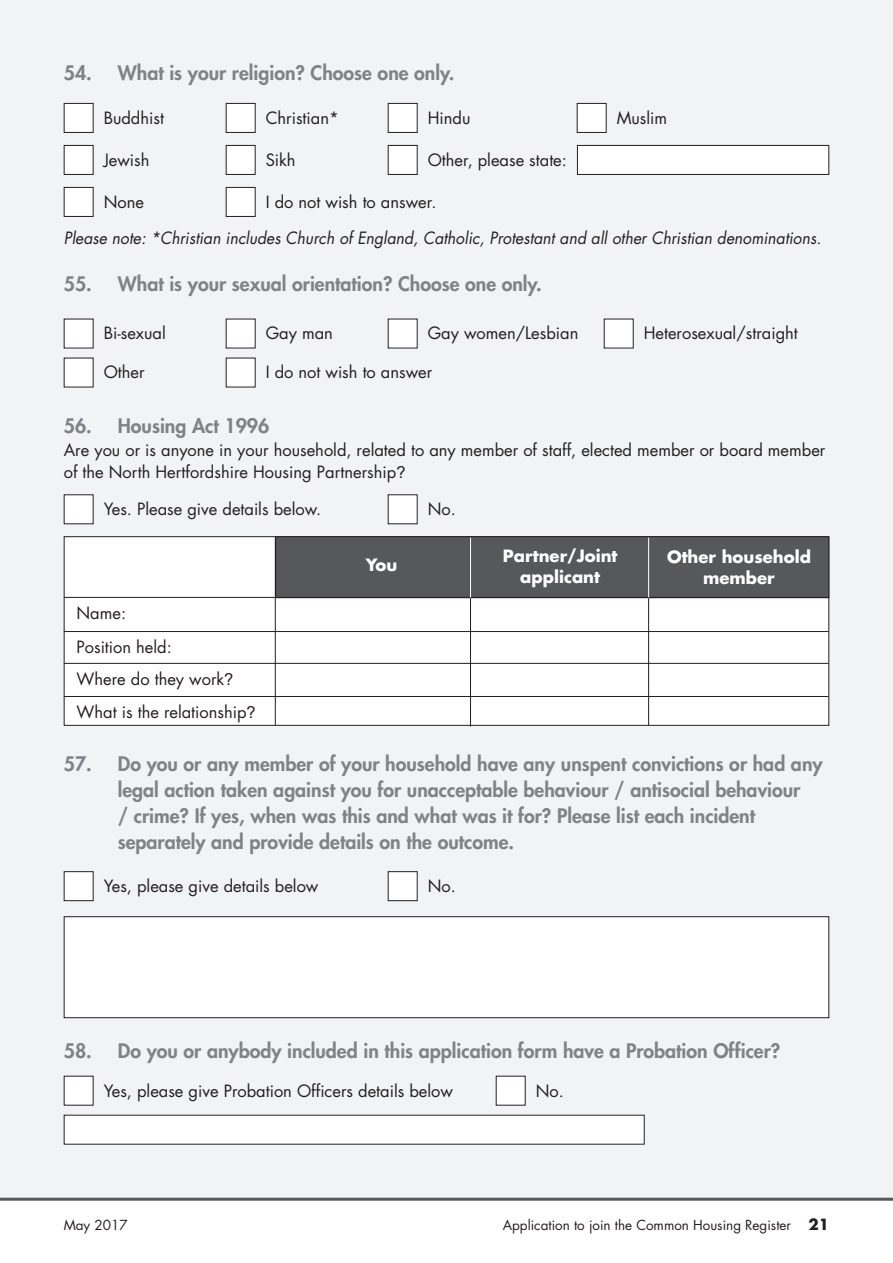
<style>
.page{position:relative;width:893px;height:1263px;background:#fff}
.page>*{position:absolute;margin:0;border:0;box-sizing:border-box;transform-origin:0 0}
.t1{font:800 19.5px/26px "Futura";color:#808285}
.t2{font:16.5px/21.6px "Futura";color:#231f20}
.t3{font:italic 16.5px "Futura";letter-spacing:.005em;color:#231f20;scale:.95 1}
.t4{font:700 16.5px/21.6px "Futura";color:#fff;text-align:center}
.t5{font:13.5px "Futura";color:#231f20}
.s1{font-family:"Arial"}
.s2{font-weight:700;font-size:15px}
</style>
<div class="page">
<div style="left:0;top:0;width:893px;height:1198px;background:#f2f3f4"></div>
<div style="left:64px;top:917px;width:765px;height:101px;background:#fff"></div>
<div style="left:64px;top:916px;width:765px;height:102px;border:1px solid #231f20"></div>
<div style="left:577px;top:145px;width:252px;height:29px;background:#fff"></div>
<div style="left:577px;top:145px;width:252px;height:30px;border:1px solid #231f20"></div>
<div style="left:64px;top:1115px;width:580px;height:29px;background:#fff"></div>
<div style="left:226px;top:187px;width:29px;height:29px;background:#fff"></div>
<div style="left:226px;top:187px;width:30px;height:30px;border:1px solid #231f20"></div>
<div style="left:64px;top:187px;width:29px;height:29px;background:#fff"></div>
<div style="left:64px;top:187px;width:30px;height:30px;border:1px solid #231f20"></div>
<div style="left:388px;top:145px;width:29px;height:29px;background:#fff"></div>
<div style="left:388px;top:145px;width:30px;height:30px;border:1px solid #231f20"></div>
<div style="left:226px;top:145px;width:29px;height:29px;background:#fff"></div>
<div style="left:226px;top:145px;width:30px;height:30px;border:1px solid #231f20"></div>
<div style="left:64px;top:145px;width:29px;height:29px;background:#fff"></div>
<div style="left:64px;top:145px;width:30px;height:30px;border:1px solid #231f20"></div>
<div style="left:577px;top:103px;width:29px;height:29px;background:#fff"></div>
<div style="left:577px;top:103px;width:30px;height:30px;border:1px solid #231f20"></div>
<div style="left:388px;top:103px;width:29px;height:29px;background:#fff"></div>
<div style="left:388px;top:103px;width:30px;height:30px;border:1px solid #231f20"></div>
<div style="left:226px;top:103px;width:29px;height:29px;background:#fff"></div>
<div style="left:226px;top:103px;width:30px;height:30px;border:1px solid #231f20"></div>
<div style="left:64px;top:103px;width:29px;height:29px;background:#fff"></div>
<div style="left:64px;top:103px;width:30px;height:30px;border:1px solid #231f20"></div>
<div style="left:496px;top:1076px;width:29px;height:29px;background:#fff"></div>
<div style="left:64px;top:1076px;width:29px;height:29px;background:#fff"></div>
<div style="left:388px;top:872px;width:29px;height:29px;background:#fff"></div>
<div style="left:388px;top:871px;width:30px;height:30px;border:1px solid #231f20"></div>
<div style="left:64px;top:872px;width:29px;height:29px;background:#fff"></div>
<div style="left:64px;top:871px;width:30px;height:30px;border:1px solid #231f20"></div>
<div style="left:388px;top:495px;width:29px;height:29px;background:#fff"></div>
<div style="left:64px;top:495px;width:29px;height:29px;background:#fff"></div>
<div style="left:226px;top:358px;width:29px;height:29px;background:#fff"></div>
<div style="left:64px;top:358px;width:29px;height:29px;background:#fff"></div>
<div style="left:604px;top:319px;width:29px;height:29px;background:#fff"></div>
<div style="left:388px;top:319px;width:29px;height:29px;background:#fff"></div>
<div style="left:226px;top:319px;width:29px;height:29px;background:#fff"></div>
<div style="left:64px;top:319px;width:29px;height:29px;background:#fff"></div>
<hr style="left:0;top:1198px;width:893px;height:3px;background:#57585a">
<div style="left:64px;top:537px;width:765px;height:188px;background:#fff"></div>
<div style="left:276px;top:537px;width:553px;height:61px;background:#57585a"></div>
<div style="left:275px;top:536px;width:554px;height:62px;border:1px solid #231f20"></div>
<hr style="left:64px;top:631px;width:765px;height:1px;background:#231f20">
<hr style="left:64px;top:597px;width:765px;height:1px;background:#231f20">
<hr style="left:64px;top:663px;width:765px;height:1px;background:#231f20">
<hr style="left:64px;top:696px;width:765px;height:1px;background:#231f20">
<hr style="left:275px;top:538px;width:1px;height:188px;background:#231f20">
<hr style="left:470px;top:596px;width:1px;height:130px;background:#231f20">
<hr style="left:470px;top:538px;width:1px;height:60px;background:#fff">
<hr style="left:648px;top:597px;width:1px;height:129px;background:#231f20">
<hr style="left:648px;top:538px;width:1px;height:59px;background:#fff">
<p class="t1" style="left:64px;top:62px;width:392px">54. What is your religion? Choose one only.</p>
<p class="t2" style="left:104px;top:108px;width:62px">Buddhist</p>
<p class="t2" style="left:266px;top:108px;width:75px">Christian*</p>
<p class="t2" style="left:428px;top:108px;width:44px">Hindu</p>
<p class="t2" style="left:617px;top:108px;width:52px">Muslim</p>
<p class="t2" style="left:104px;top:150px;width:47px">Jewish</p>
<p class="t2" style="left:266px;top:150px;width:31px">Sikh</p>
<p class="t2" style="left:428px;top:150px;width:141px">Other, please state:</p>
<p class="t2" style="left:104px;top:192px;width:42px">None</p>
<p class="t2" style="left:266px;top:192px;width:172px">I do not wish to answer.</p>
<p class="t3" style="left:64px;top:231px;width:799px">Please note: *Christian includes Church of England, Catholic, Protestant and all other Christian denominations.</p>
<p class="t1" style="left:64px;top:273px;width:479px">55. What is your sexual orientation? Choose one only.</p>
<p class="t2" style="left:104px;top:324px;width:64px">Bi-sexual</p>
<p class="t2" style="left:266px;top:324px;width:69px">Gay man</p>
<p class="t2" style="left:428px;top:324px;width:152px">Gay women/Lesbian</p>
<p class="t2" style="left:644px;top:324px;width:156px">Heterosexual/straight</p>
<p class="t2" style="left:104px;top:363px;width:42px">Other</p>
<p class="t2" style="left:266px;top:363px;width:168px">I do not wish to answer</p>
<p class="t1" style="left:64px;top:414px;width:207px">56. Housing Act 1996</p>
<p class="t2" style="left:64px;top:441px;width:763px">Are you or is anyone in your household, related to any member of staff, elected member or board member of the North Hertfordshire Housing Partnership<span class="s1">?</span></p>
<p class="t2" style="left:104px;top:500px;width:219px">Yes. Please give details below.</p>
<p class="t2" style="left:428px;top:500px;width:30px">No.</p>
<p class="t2" style="left:77px;top:597px;width:97px;line-height:34.2px">Name:<br>Position held:</p>
<p class="t2" style="left:77px;top:664px;width:181px;line-height:32.7px">Where do they work<span class="s1">?<br></span>What is the relationship<span class="s1">?</span></p>
<p class="t4" style="left:366px;top:555px;width:33px">You</p>
<p class="t4" style="left:503px;top:546px;width:116px">Partner/Joint applicant</p>
<p class="t4" style="left:667px;top:547px;width:145px">Other household member</p>
<p class="t1" style="left:118px;top:752px;width:706px;text-indent:-54px">57. Do you or any member of your household have any unspent convictions or had any legal action taken against you for unacceptable behaviour / antisocial behaviour<br>/ crime? If yes, when was this and what was it for? Please list each incident separately and provide details on the outcome.</p>
<p class="t2" style="left:104px;top:876px;width:216px">Yes, please give details below</p>
<p class="t2" style="left:428px;top:876px;width:30px">No.</p>
<p class="t1" style="left:64px;top:1039px;width:718px">58. Do you or anybody included in this application form have a Probation Officer?</p>
<p class="t2" style="left:104px;top:1081px;width:351px">Yes, please give Probation Officers details below</p>
<p class="t2" style="left:536px;top:1081px;width:30px">No.</p>
<p class="t5" style="left:64px;top:1219px;width:65px">May 2017</p>
<p class="t5" style="left:503px;top:1219px;width:328px">Application to join the Common Housing Register <span class="s2">21</span></p>
</div>
